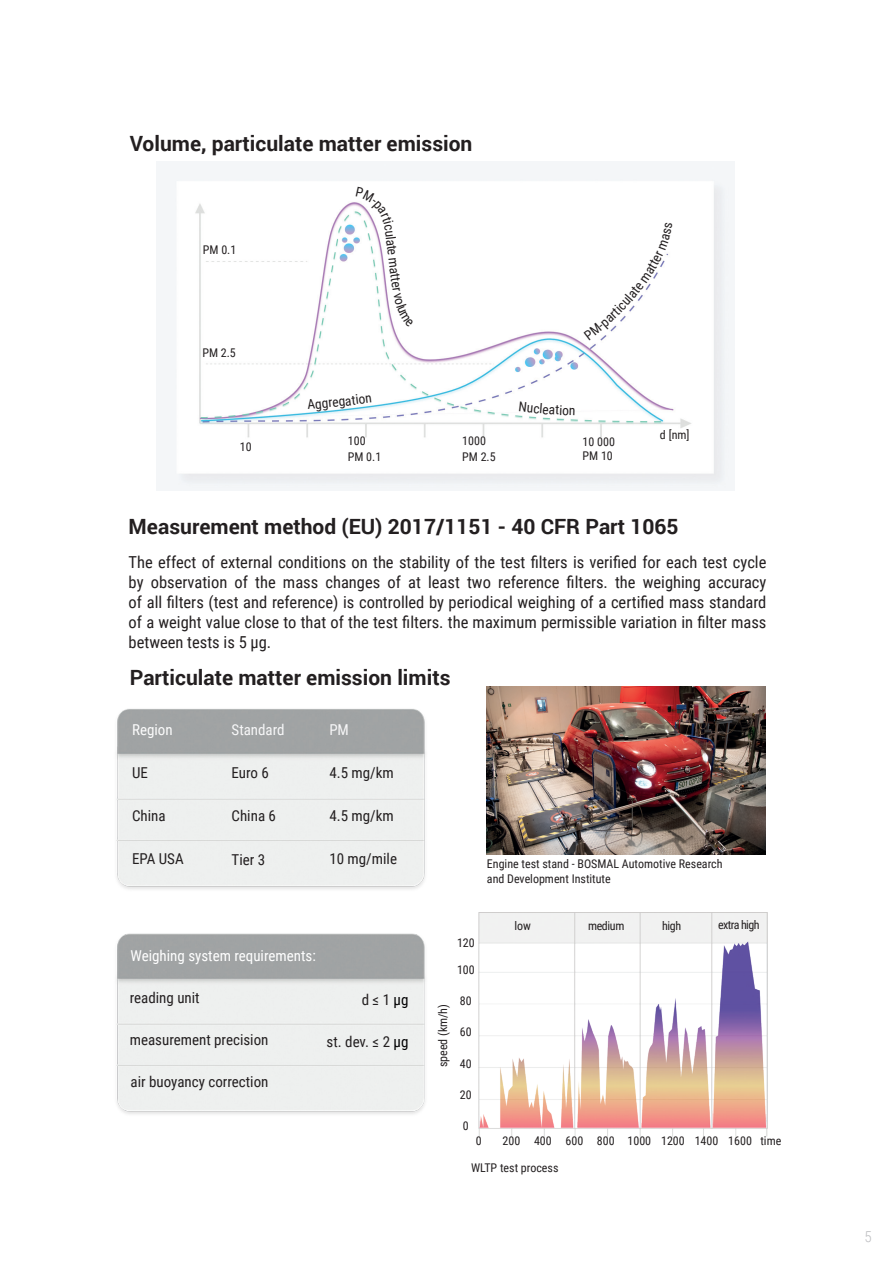
<style>
.page{position:relative;width:893px;height:1263px;background:#fff}
.page>*{position:absolute;margin:0;border:0;box-sizing:border-box;transform-origin:0 0}
.t1{font:700 21px "Roboto";color:#231f20}
.t2{font:16.5px/19.8px "Roboto Condensed";color:#231f20;text-align:justify}
.t3{font:15px "Roboto Condensed";color:#231f20}
.t4{font:15px "Roboto Condensed";color:#fff}
.t5{font:15px "Roboto Condensed";color:#f7f7f8}
.t6{font:15px "Roboto Condensed";color:#fcfcfc}
.t7{font:300 15px "Roboto Condensed";color:#bcbdc0}
.t8{font:13.5px "Roboto Condensed";color:#231f20}
.t9{font:12px/14.4px "Roboto Condensed";color:#231f20}
.t10{font:12px "Roboto Condensed";letter-spacing:-.05em;color:#231f20}
.s1{color:#000001}
</style>
<div class="page">
<img style="left:156px;top:162px;width:579px;height:328px">
<img style="left:116px;top:933px;width:310px;height:181px">
<img style="left:487px;top:686px;width:278px;height:168px">
<img style="left:478px;top:912px;width:289px;height:224px">
<img style="left:116px;top:709px;width:310px;height:180px">
<svg style="left:307px;top:399px;width:15px;height:12px"></svg>
<svg style="left:519px;top:402px;width:56px;height:13px"></svg>
<svg style="left:584px;top:222px;width:88px;height:118px"></svg>
<svg style="left:356px;top:187px;width:58px;height:140px"></svg>
<p class="t1" style="left:130px;top:128px;width:344px">Volume, particulate matter emission</p>
<p class="t9" style="left:203px;top:242px;width:35px">PM 0.1</p>
<p class="t9" style="left:202px;top:345px;width:35px">PM 2.5</p>
<p class="t9" style="left:240px;top:439px;width:13px">10</p>
<p class="t8" style="left:321px;top:394px;width:32px;rotate:-6deg">grega</p>
<p class="t8" style="left:350px;top:391px;width:22px;rotate:-7deg">tion</p>
<p class="t9" style="left:348px;top:433px;width:19px">100</p>
<p class="t9" style="left:348px;top:450px;width:35px">PM 0.1</p>
<p class="t9" style="left:462px;top:433px;width:25px">1000</p>
<p class="t9" style="left:462px;top:450px;width:35px">PM 2.5</p>
<p class="t9" style="left:583px;top:434px;width:34px">10 000</p>
<p class="t9" style="left:583px;top:448px;width:32px">PM 10</p>
<p class="t9" style="left:660px;top:427px;width:31px">d [nm]</p>
<p class="t1" style="left:129px;top:511px;width:552px">Measurement method (EU) 2017/1151 - 40 CFR Part 1065</p>
<p class="t2" style="left:129px;top:552px;width:639px">The effect of external conditions on the stability of the test filters is verified for each test cycle by observation of the mass changes of at least two reference filters. the weighing accuracy of all filters (test and reference) is controlled by periodical weighing of a certified mass standard of a weight value close to that of the test filters. the maximum permissible variation in filter mass between tests is 5 μg.</p>
<p class="t1" style="left:130px;top:663px;width:322px">Particulate matter emission limits</p>
<p class="t5" style="left:232px;top:719px;width:55px">Standard</p>
<p class="t5" style="left:329px;top:719px;width:21px">PM</p>
<p class="t6" style="left:132px;top:719px;width:42px">Region</p>
<p class="t3" style="left:132px;top:762px;width:17px">UE</p>
<p class="t3" style="left:232px;top:762px;width:39px">Euro 6</p>
<p class="t3" style="left:329px;top:762px;width:66px">4.5 mg/km</p>
<p class="t3" style="left:329px;top:805px;width:66px">4.5 mg/km</p>
<p class="t3" style="left:329px;top:848px;width:69px">10 mg/mile</p>
<p class="t3" style="left:132px;top:805px;width:35px">China</p>
<p class="t3" style="left:232px;top:805px;width:46px">China 6</p>
<p class="t3" style="left:132px;top:848px;width:53px">EPA USA</p>
<p class="t3" style="left:232px;top:849px;width:35px">Tier 3</p>
<p class="t4" style="left:131px;top:945px;width:187px">Weighing system requirements:</p>
<p class="t3" style="left:130px;top:987px;width:71px">reading unit</p>
<p class="t3" style="left:130px;top:1029px;width:140px">measurement precision</p>
<p class="t3" style="left:131px;top:1071px;width:139px">air buoyancy correction</p>
<p class="t3" style="left:362px;top:989px;width:48px">d ≤ 1 <span class="s1">μg</span></p>
<p class="t3" style="left:327px;top:1031px;width:83px">st. dev. ≤ 2 <span class="s1">μg</span></p>
<p class="t9" style="left:457px;top:935px;width:19px">120</p>
<p class="t9" style="left:457px;top:962px;width:19px">100</p>
<p class="t9" style="left:435px;top:1067px;width:65px;rotate:-90deg">speed (km/h)</p>
<p class="t9" style="left:460px;top:993px;width:13px">80</p>
<p class="t9" style="left:460px;top:1024px;width:13px">60</p>
<p class="t9" style="left:460px;top:1055px;width:13px">40</p>
<p class="t9" style="left:460px;top:1087px;width:13px">20</p>
<p class="t9" style="left:487px;top:856px;width:237px">Engine test stand - BOSMAL Automotive Research and Development Institute</p>
<p class="t9" style="left:514px;top:918px;width:18px">low</p>
<p class="t9" style="left:588px;top:918px;width:38px">medium</p>
<p class="t9" style="left:662px;top:918px;width:21px">high</p>
<p class="t10" style="left:718px;top:916px;width:43px">extra high</p>
<p class="t9" style="left:463px;top:1118px;width:7px">0</p>
<p class="t9" style="left:476px;top:1133px;width:7px">0</p>
<p class="t9" style="left:502px;top:1133px;width:19px">200</p>
<p class="t9" style="left:534px;top:1133px;width:19px">400</p>
<p class="t9" style="left:471px;top:1159px;width:89px">WLTP test process</p>
<p class="t9" style="left:565px;top:1133px;width:19px">600</p>
<p class="t9" style="left:597px;top:1133px;width:19px">800</p>
<p class="t9" style="left:627px;top:1133px;width:25px">1000</p>
<p class="t9" style="left:661px;top:1133px;width:25px">1200</p>
<p class="t9" style="left:695px;top:1133px;width:25px">1400</p>
<p class="t9" style="left:728px;top:1133px;width:25px">1600</p>
<p class="t9" style="left:760px;top:1133px;width:22px">time</p>
<p class="t7" style="left:864px;top:1226px;width:9px">5</p>
</div>
